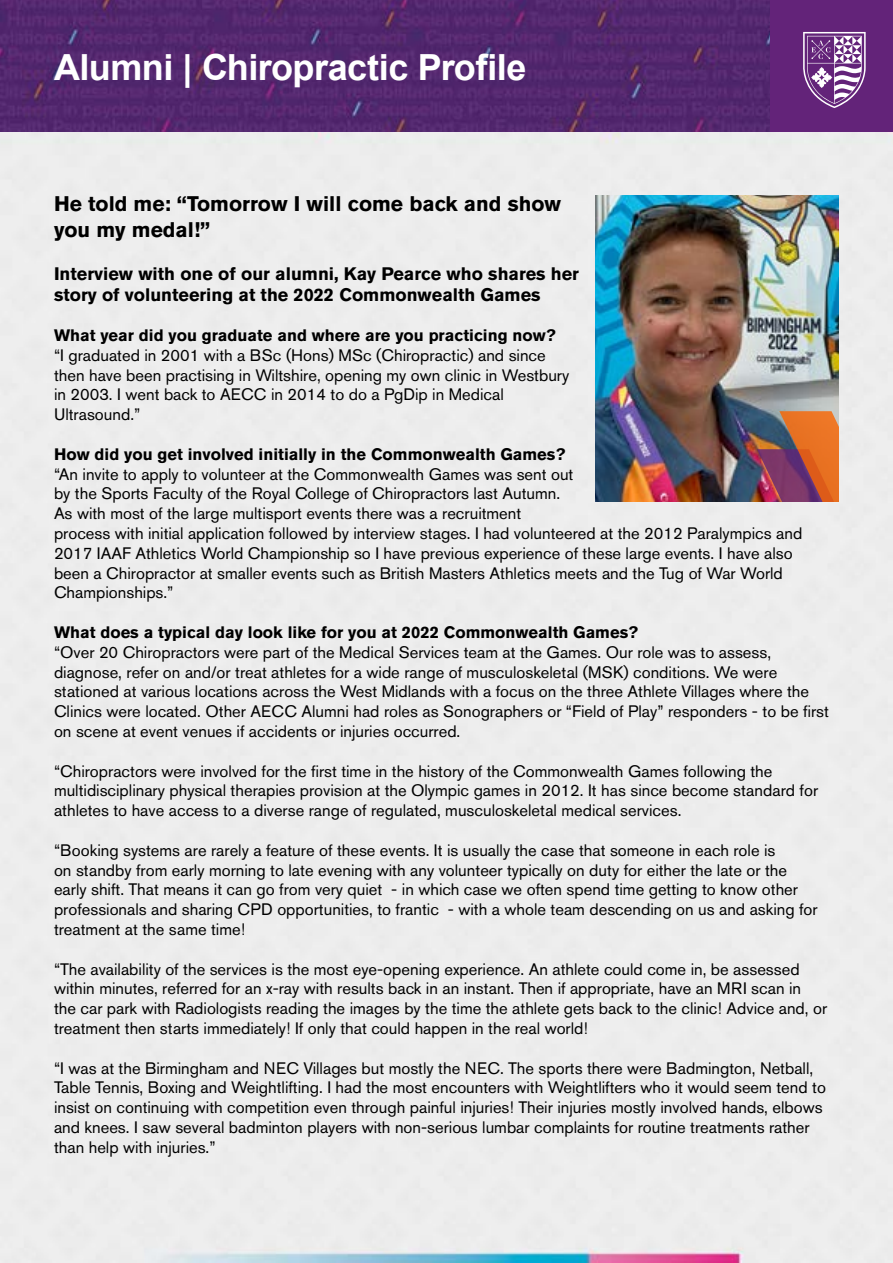
<style>
.page{position:relative;width:893px;height:1263px;background:#fff}
.page>*{position:absolute;margin:0;border:0;box-sizing:border-box;transform-origin:0 0}
.t1{font:700 36px "Arial";letter-spacing:-.015em;color:#fff}
.t2{font:700 21px/25.2px "Akzidenz Grotesk BE";color:#000}
.t3{font:700 18px/21.6px "Akzidenz Grotesk BE";color:#000}
.t4{font:16.5px/19.8px "Akzidenz Grotesk BE";color:#000}
.t5{font:700 16.5px "Akzidenz Grotesk BE";color:#000}
</style>
<div class="page">
<div style="left:0;top:132px;width:893px;height:1130px;background:#ededed"></div>
<img style="left:595px;top:196px;width:244px;height:306px">
<img style="left:757px;top:411px;width:82px;height:91px">
<img style="left:0;top:0;width:770px;height:132px">
<div style="left:770px;top:0;width:123px;height:132px;background:#632379"></div>
<svg style="left:803px;top:32px;width:63px;height:76px"></svg>
<h1 class="t1" style="left:54px;top:42px;width:474px">Alumni | Chiropractic Profile</h1>
<p class="t2" style="left:54px;top:191px;width:509px">He told me: “Tomorrow I will come back and show you my medal!”</p>
<p class="t3" style="left:54px;top:263px;width:526px">Interview with one of our alumni, Kay Pearce who shares her story of volunteering at the 2022 Commonwealth Games</p>
<p class="t5" style="left:54px;top:326px;width:503px">What year did you graduate and where are you practicing now?</p>
<p class="t4" style="left:54px;top:345px;width:517px">“I graduated in 2001 with a BSc (Hons) MSc (Chiropractic) and since then have been practising in Wiltshire, opening my own clinic in Westbury in 2003. I went back to AECC in 2014 to do a PgDip in Medical Ultrasound.”</p>
<p class="t5" style="left:54px;top:444px;width:513px">How did you get involved initially in the Commonwealth Games?</p>
<p class="t4" style="left:54px;top:464px;width:750px">“An invite to apply to volunteer at the Commonwealth Games was sent out<br>by the Sports Faculty of the Royal College of Chiropractors last Autumn.<br>As with most of the large multisport events there was a recruitment<br>process with initial application followed by interview stages. I had volunteered at the 2012 Paralympics and 2017 IAAF Athletics World Championship so I have previous experience of these large events. I have also been a Chiropractor at smaller events such as British Masters Athletics meets and the Tug of War World Championships.”</p>
<p class="t5" style="left:54px;top:623px;width:586px">What does a typical day look like for you at 2022 Commonwealth Games?</p>
<p class="t4" style="left:54px;top:642px;width:776px">“Over 20 Chiropractors were part of the Medical Services team at the Games. Our role was to assess, diagnose, refer on and/or treat athletes for a wide range of musculoskeletal (MSK) conditions. We were stationed at various locations across the West Midlands with a focus on the three Athlete Villages where the Clinics were located. Other AECC Alumni had roles as Sonographers or “Field of Play” responders - to be first on scene at event venues if accidents or injuries occurred.</p>
<p class="t4" style="left:54px;top:761px;width:766px">“Chiropractors were involved for the first time in the history of the Commonwealth Games following the multidisciplinary physical therapies provision at the Olympic games in 2012. It has since become standard for athletes to have access to a diverse range of regulated, musculoskeletal medical services.</p>
<p class="t4" style="left:54px;top:840px;width:765px">“Booking systems are rarely a feature of these events. It is usually the case that someone in each role is<br>on standby from early morning to late evening with any volunteer typically on duty for either the late or the early shift. That means it can go from very quiet - in which case we often spend time getting to know other professionals and sharing CPD opportunities, to frantic - with a whole team descending on us and asking for treatment at the same time!</p>
<p class="t4" style="left:54px;top:959px;width:775px">“The availability of the services is the most eye-opening experience. An athlete could come in, be assessed within minutes, referred for an x-ray with results back in an instant. Then if appropriate, have an MRI scan in<br>the car park with Radiologists reading the images by the time the athlete gets back to the clinic! Advice and, or treatment then starts immediately! If only that could happen in the real world!</p>
<p class="t4" style="left:54px;top:1058px;width:773px">“I was at the Birmingham and NEC Villages but mostly the NEC. The sports there were Badmington, Netball, Table Tennis, Boxing and Weightlifting. I had the most encounters with Weightlifters who it would seem tend to insist on continuing with competition even through painful injuries! Their injuries mostly involved hands, elbows and knees. I saw several badminton players with non-serious lumbar complaints for routine treatments rather than help with injuries.”</p>
</div>
